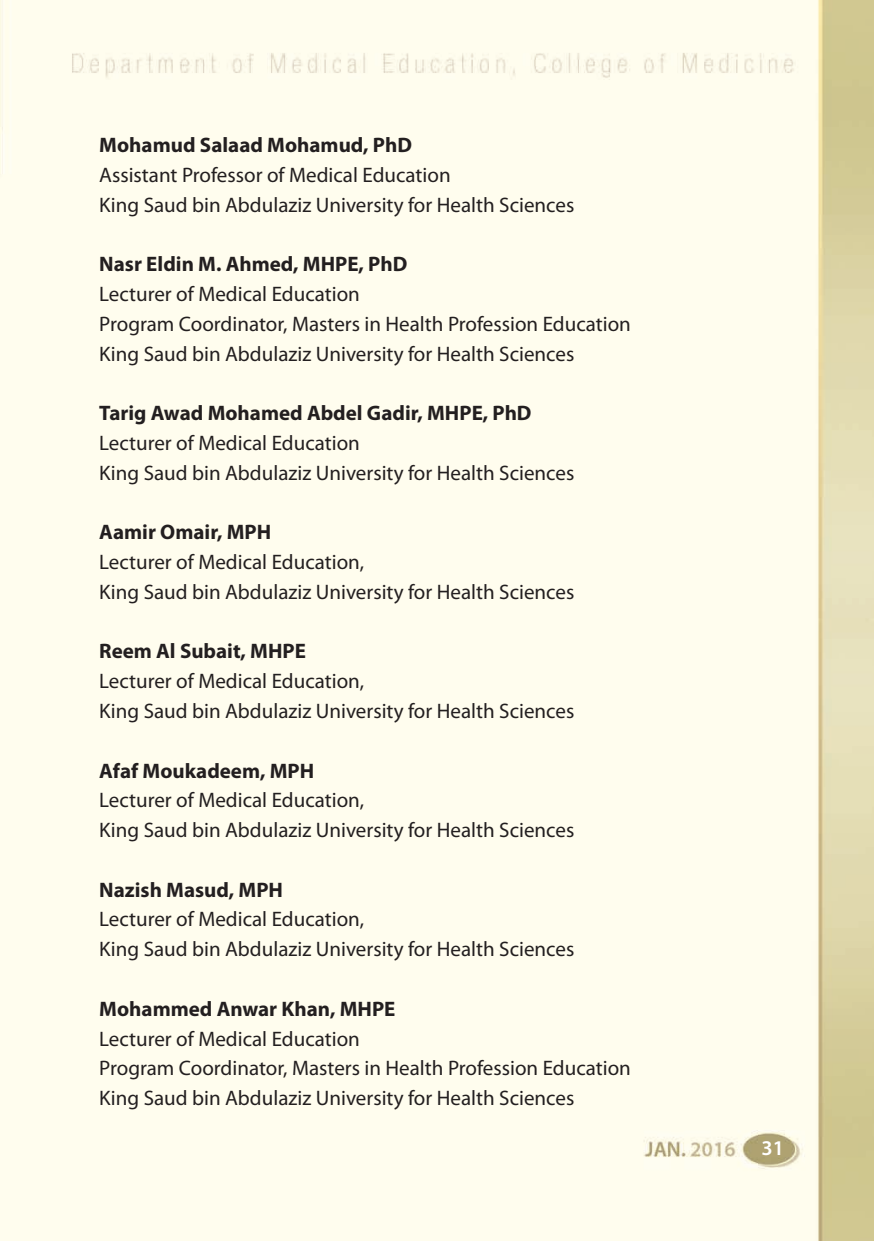
<style>
.page{position:relative;width:874px;height:1241px;background:#fff}
.page>*{position:absolute;margin:0;border:0;box-sizing:border-box;transform-origin:0 0}
.t1{font:21px/29.8px "Myriad Pro";color:#231f20}
.t2{font:700 21px "Myriad Pro";color:#231f20}
.t3{font:600 21px "Myriad Pro";color:#fff}
</style>
<div class="page">
<div style="left:1px;top:0;width:872px;height:1240px;background:#fffdee"></div>
<img style="left:0;top:0;width:1px;height:1240px">
<p class="t2" style="left:99px;top:131px;width:314px">Mohamud Salaad Mohamud, PhD</p>
<p class="t1" style="left:99px;top:160px;width:476px">Assistant Professor of Medical Education<br>King Saud bin Abdulaziz University for Health Sciences</p>
<p class="t2" style="left:99px;top:250px;width:309px">Nasr Eldin M. Ahmed, MHPE, PhD</p>
<p class="t1" style="left:99px;top:279px;width:533px">Lecturer of Medical Education<br>Program Coordinator, Masters in Health Profession Education<br>King Saud bin Abdulaziz University for Health Sciences</p>
<p class="t2" style="left:99px;top:399px;width:433px">Tarig Awad Mohamed Abdel Gadir, MHPE, PhD</p>
<p class="t1" style="left:99px;top:428px;width:476px">Lecturer of Medical Education<br>King Saud bin Abdulaziz University for Health Sciences</p>
<p class="t2" style="left:99px;top:518px;width:173px">Aamir Omair, MPH</p>
<p class="t1" style="left:99px;top:547px;width:476px">Lecturer of Medical Education,<br>King Saud bin Abdulaziz University for Health Sciences</p>
<p class="t2" style="left:99px;top:637px;width:208px">Reem Al Subait, MHPE</p>
<p class="t1" style="left:99px;top:666px;width:476px">Lecturer of Medical Education,<br>King Saud bin Abdulaziz University for Health Sciences</p>
<p class="t2" style="left:99px;top:756px;width:216px">Afaf Moukadeem, MPH</p>
<p class="t1" style="left:99px;top:785px;width:476px">Lecturer of Medical Education,<br>King Saud bin Abdulaziz University for Health Sciences</p>
<p class="t2" style="left:99px;top:875px;width:185px">Nazish Masud, MPH</p>
<p class="t1" style="left:99px;top:904px;width:476px">Lecturer of Medical Education,<br>King Saud bin Abdulaziz University for Health Sciences</p>
<p class="t2" style="left:99px;top:994px;width:297px">Mohammed Anwar Khan, MHPE</p>
<p class="t1" style="left:99px;top:1023px;width:533px">Lecturer of Medical Education<br>Program Coordinator, Masters in Health Profession Education<br>King Saud bin Abdulaziz University for Health Sciences</p>
<p class="t3" style="left:761px;top:1134px;width:24px">31</p>
</div>
